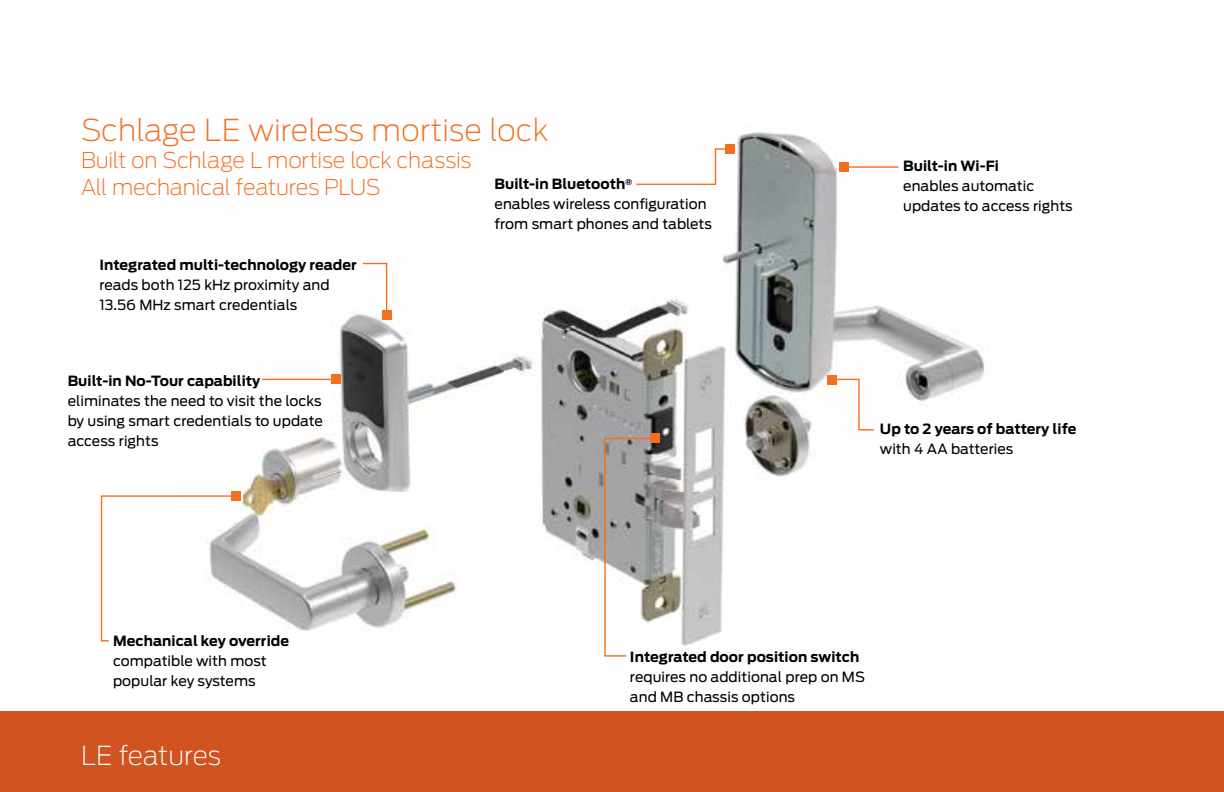
<style>
.page{position:relative;width:1224px;height:792px;background:#fff}
.page>*{position:absolute;margin:0;border:0;box-sizing:border-box;transform-origin:0 0}
.t1{font:200 30px "Antenna";letter-spacing:.005em;color:#f36f21}
.t2{font:200 26px "Antenna";letter-spacing:-.01em;color:#fff}
.t3{font:200 21.6px/27px "Antenna";letter-spacing:-.015em;color:#f36f21}
.t4{font:14px/20px "Antenna";letter-spacing:.005em;color:#000}
.t5{font:700 14px "Antenna";letter-spacing:.005em;color:#000}
.s1{font-weight:700}
</style>
<div class="page">
<img style="left:228px;top:132px;width:757px;height:517px">
<div style="left:0;top:711px;width:1224px;height:81px;background:#d15420"></div>
<div style="left:382px;top:311px;width:9px;height:9px;background:#f36f21"></div>
<div style="left:726px;top:144px;width:9px;height:9px;background:#f36f21"></div>
<div style="left:840px;top:162px;width:9px;height:9px;background:#f36f21"></div>
<div style="left:650px;top:433px;width:9px;height:9px;background:#f36f21"></div>
<div style="left:828px;top:376px;width:9px;height:9px;background:#f36f21"></div>
<div style="left:331px;top:374px;width:9px;height:10px;background:#f36f21"></div>
<div style="left:232px;top:491px;width:9px;height:9px;background:#f36f21"></div>
<svg style="left:361px;top:262px;width:27px;height:53px"></svg>
<svg style="left:834px;top:378px;width:41px;height:53px"></svg>
<svg style="left:604px;top:437px;width:50px;height:220px"></svg>
<svg style="left:635px;top:148px;width:94px;height:38px"></svg>
<hr style="left:849px;top:166px;width:50px;height:2px;background:#f36f21">
<hr style="left:262px;top:379px;width:71px;height:1px;background:#f36f21">
<svg style="left:100px;top:495px;width:136px;height:147px"></svg>
<h1 class="t1" style="left:81px;top:111px;width:469px">Schlage LE wireless mortise lock</h1>
<h3 class="t3" style="left:81px;top:146px;width:392px">Built on Schlage L mortise lock chassis<br>All mechanical features PLUS</h3>
<p class="t4" style="left:495px;top:174px;width:219px"><span class="s1">Built-in Bluetooth</span><sup>®<br></sup>enables wireless configuration from smart phones and tablets</p>
<p class="t5" style="left:99px;top:256px;width:259px">Integrated multi-technology reader</p>
<p class="t4" style="left:99px;top:275px;width:232px">reads both 125 kHz proximity and<br>13.56 MHz smart credentials</p>
<p class="t5" style="left:68px;top:371px;width:194px">Built-in No-Tour capability</p>
<p class="t4" style="left:68px;top:390px;width:257px;text-align:justify">eliminates the need to visit the locks by using smart credentials to update access rights</p>
<p class="t5" style="left:903px;top:156px;width:97px">Built-in Wi-Fi</p>
<p class="t4" style="left:903px;top:176px;width:171px">enables automatic updates to access rights</p>
<p class="t5" style="left:880px;top:419px;width:198px">Up to 2 years of battery life</p>
<p class="t4" style="left:880px;top:439px;width:135px">with 4 AA batteries</p>
<p class="t5" style="left:113px;top:631px;width:178px">Mechanical key override</p>
<p class="t4" style="left:113px;top:651px;width:155px">compatible with most popular key systems</p>
<h2 class="t2" style="left:81px;top:739px;width:142px">LE features</h2>
<p class="t5" style="left:630px;top:647px;width:231px">Integrated door position switch</p>
<p class="t4" style="left:630px;top:667px;width:237px">requires no additional prep on MS and MB chassis options</p>
</div>
